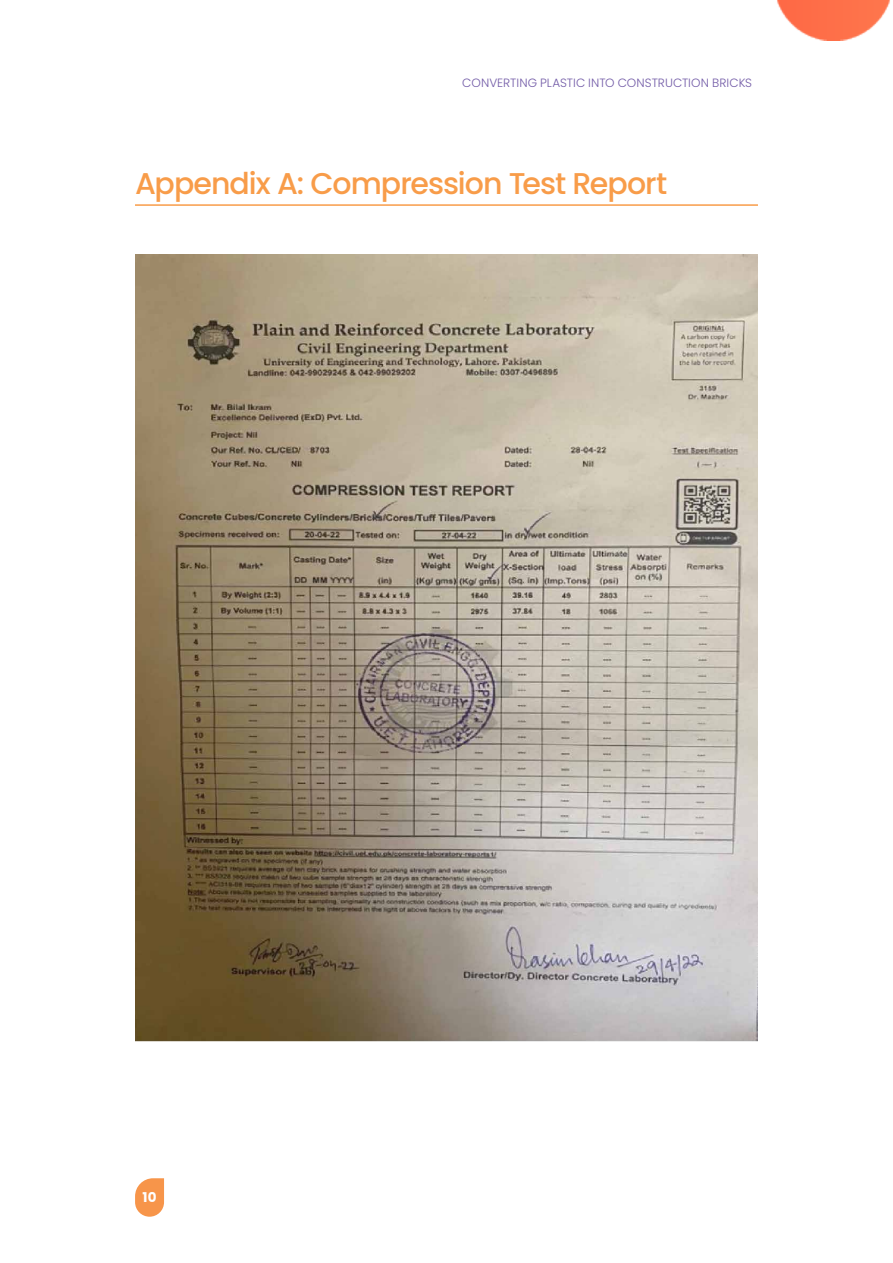
<style>
.page{position:relative;width:893px;height:1263px;background:#fff}
.page>*{position:absolute;margin:0;border:0;box-sizing:border-box;transform-origin:0 0}
.t1{font:500 30px "Poppins";letter-spacing:-.035em;color:#f89c49}
.t2{font:700 13.5px "Poppins";color:#fff}
.t3{font:300 12px "Poppins";letter-spacing:.005em;color:#725ba7}
</style>
<div class="page">
<svg style="left:135px;top:1178px;width:29px;height:39px"></svg>
<img style="left:777px;top:0;width:113px;height:40px">
<hr style="left:135px;top:204px;width:623px;height:2px;background:#f89c49">
<img style="left:135px;top:254px;width:623px;height:787px">
<p class="t3" style="left:462px;top:76px;width:291px">CONVERTING PLASTIC INTO CONSTRUCTION BRICKS</p>
<h1 class="t1" style="left:135px;top:166px;width:534px">Appendix A: Compression Test Report</h1>
<p class="t2" style="left:143px;top:1190px;width:15px">10</p>
</div>
